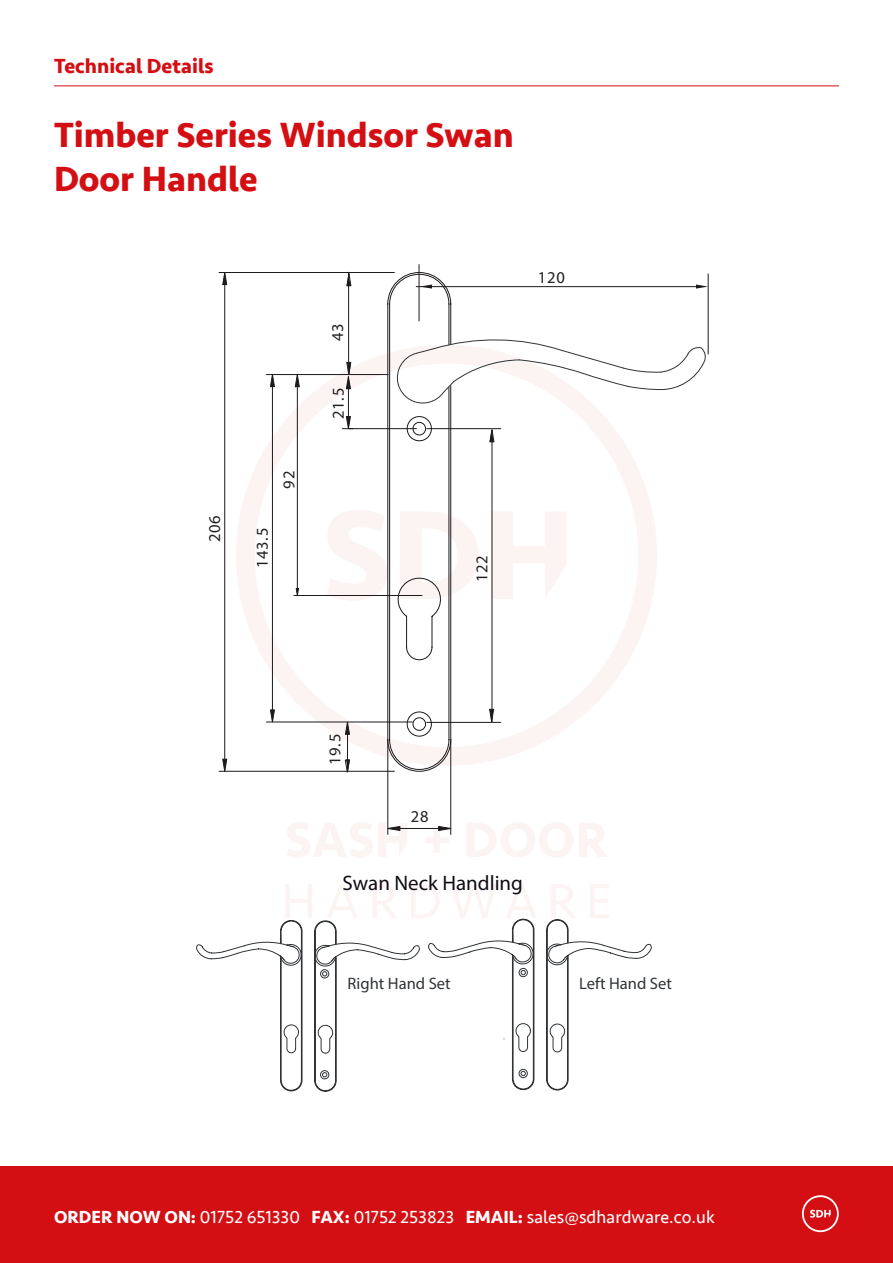
<style>
.page{position:relative;width:893px;height:1263px;background:#fff}
.page>*{position:absolute;margin:0;border:0;box-sizing:border-box;transform-origin:0 0}
.t1{font:700 36px/43.2px "Seravek";color:#d40f14}
.t2{font:700 21px "Seravek";color:#d40f14}
.t3{font:21px "Myriad Pro";color:#120b15}
.t4{font:18px "Seravek";color:#fff}
.t5{font:16.5px "Myriad Pro";letter-spacing:.045em;color:#231f20}
.t6{font:16.5px "Myriad Pro";color:#303437}
.s1{font-weight:700}
</style>
<div class="page">
<svg style="left:236px;top:375px;width:90px;height:352px"></svg>
<svg style="left:467px;top:823px;width:140px;height:34px"></svg>
<div style="left:0;top:1166px;width:893px;height:97px;background:#d40f14"></div>
<svg style="left:802px;top:1195px;width:37px;height:37px"></svg>
<hr style="left:54px;top:85px;width:785px;height:1px;background:#d40f14">
<hr style="left:266px;top:374px;width:122px;height:1px;background:#1d191c">
<hr style="left:266px;top:722px;width:146px;height:1px;background:#1d191c">
<hr style="left:272px;top:387px;width:1px;height:323px;background:#1d191c">
<svg style="left:270px;top:374px;width:5px;height:13px"></svg>
<svg style="left:270px;top:709px;width:5px;height:17px"></svg>
<hr style="left:219px;top:272px;width:176px;height:1px;background:#1d191c">
<hr style="left:219px;top:771px;width:176px;height:1px;background:#1d191c">
<hr style="left:224px;top:285px;width:1px;height:474px;background:#1d191c">
<svg style="left:222px;top:273px;width:5px;height:12px"></svg>
<svg style="left:222px;top:758px;width:5px;height:14px"></svg>
<hr style="left:387px;top:739px;width:1px;height:95px;background:#1d191c">
<hr style="left:450px;top:739px;width:1px;height:95px;background:#1d191c">
<hr style="left:294px;top:595px;width:128px;height:1px;background:#1d191c">
<hr style="left:297px;top:388px;width:1px;height:200px;background:#1d191c">
<svg style="left:295px;top:588px;width:4px;height:11px"></svg>
<svg style="left:295px;top:374px;width:5px;height:14px"></svg>
<svg style="left:196px;top:885px;width:456px;height:207px"></svg>
<hr style="left:419px;top:265px;width:1px;height:56px;background:#1d191c">
<svg style="left:326px;top:270px;width:382px;height:506px"></svg>
<hr style="left:708px;top:274px;width:1px;height:80px;background:#1d191c">
<svg style="left:287px;top:811px;width:165px;height:46px"></svg>
<p class="t2" style="left:54px;top:50px;width:161px">Technical Details</p>
<h1 class="t1" style="left:54px;top:113px;width:461px">Timber Series Windsor Swan<br>Door Handle</h1>
<p class="t5" style="left:204px;top:542px;width:28px;rotate:-90deg">206</p>
<p class="t5" style="left:279px;top:489px;width:19px;rotate:-90deg">92</p>
<p class="t5" style="left:252px;top:568px;width:42px;rotate:-90deg">143.5</p>
<p class="t5" style="left:328px;top:341px;width:19px;rotate:-90deg">43</p>
<p class="t5" style="left:328px;top:419px;width:33px;rotate:-90deg">21.5</p>
<p class="t5" style="left:538px;top:267px;width:28px">120</p>
<p class="t5" style="left:472px;top:582px;width:28px;rotate:-90deg">122</p>
<p class="t5" style="left:325px;top:765px;width:33px;rotate:-90deg">19.5</p>
<p class="t3" style="left:342px;top:870px;width:182px">Swan Neck Handling</p>
<p class="t6" style="left:348px;top:973px;width:105px">Right Hand Set</p>
<p class="t6" style="left:579px;top:973px;width:94px">Left Hand Set</p>
<p class="t4" style="left:54px;top:1203px;width:662px"><span class="s1">ORDER NOW ON:</span> 01752 651330 <span class="s1">FAX:</span> 01752 253823 <span class="s1">EMAIL:</span> sales@sdhardware.co.uk</p>
</div>
